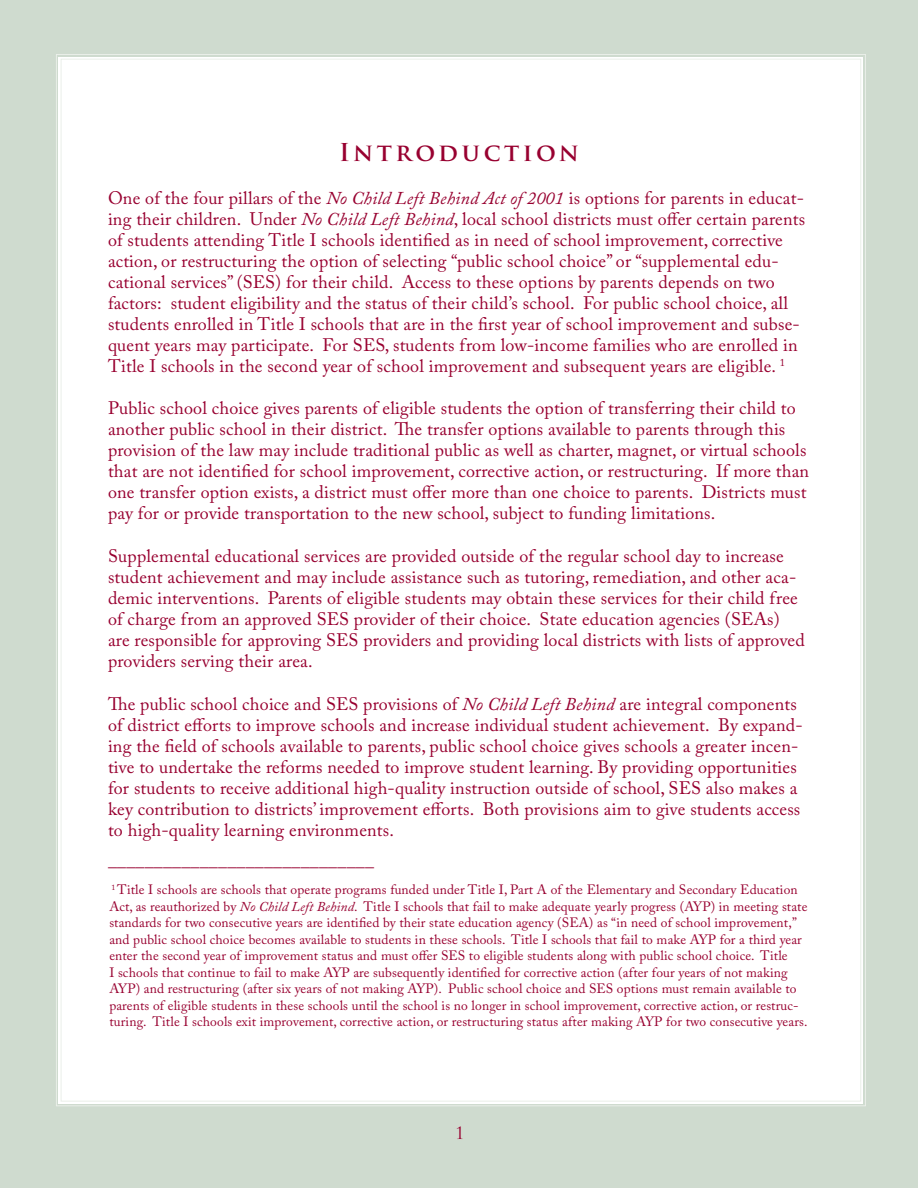
<style>
.page{position:relative;width:918px;height:1188px;background:#cfdbcf}
.page>*{position:absolute;margin:0;border:0;box-sizing:border-box;transform-origin:0 0}
.t1{font:700 24px "Trajan Pro";letter-spacing:.145em;color:#980030}
.t2{font:18px/21px "Adobe Caslon Pro";letter-spacing:.01em;color:#980030}
.t3{font:13.5px/16.5px "Adobe Caslon Pro";letter-spacing:.01em;color:#980030}
.s1{font-style:italic}
</style>
<div class="page">
<div style="left:56px;top:54px;width:810px;height:1052px;background:#fff"></div>
<p class="t1" style="left:339px;top:137px;width:241px">Introduction</p>
<p class="t2" style="left:108px;top:187px;width:699px">One of the four pillars of the <span class="s1">No Child Left Behind Act of 2001</span> is options for parents in educat&shy;ing their children. Under <span class="s1">No Child Left Behind</span>, local school districts must offer certain parents of students attending Title I schools identified as in need of school improvement, corrective action, or restructuring the option of selecting “public school choice” or “supplemental edu&shy;cational services” (SES) for their child. Access to these options by parents depends on two factors: student eligibility and the status of their child’s school. For public school choice, all students enrolled in Title I schools that are in the first year of school improvement and subse&shy;quent years may participate. For SES, students from low-income families who are enrolled in Title I schools in the second year of school improvement and subsequent years are eligible. <sup>1</sup></p>
<p class="t2" style="left:108px;top:398px;width:703px">Public school choice gives parents of eligible students the option of transferring their child to another public school in their district. The transfer options available to parents through this provision of the law may include traditional public as well as charter, magnet, or virtual schools that are not identified for school improvement, corrective action, or restructuring. If more than one transfer option exists, a district must offer more than one choice to parents. Districts must pay for or provide transportation to the new school, subject to funding limitations.</p>
<p class="t2" style="left:108px;top:545px;width:698px">Supplemental educational services are provided outside of the regular school day to increase student achievement and may include assistance such as tutoring, remediation, and other aca&shy;demic interventions. Parents of eligible students may obtain these services for their child free of charge from an approved SES provider of their choice. State education agencies (SEAs) are responsible for approving SES providers and providing local districts with lists of approved providers serving their area.</p>
<p class="t2" style="left:108px;top:693px;width:696px">The public school choice and SES provisions of <span class="s1">No Child Left Behind</span> are integral components of district efforts to improve schools and increase individual student achievement. By expand&shy;ing the field of schools available to parents, public school choice gives schools a greater incen&shy;tive to undertake the reforms needed to improve student learning. By providing opportunities for students to receive additional high-quality instruction outside of school, SES also makes a key contribution to districts’ improvement efforts. Both provisions aim to give students access to high-quality learning environments.</p>
<p class="t2" style="left:108px;top:849px;width:268px">_____________________________</p>
<p class="t3" style="left:109px;top:881px;width:700px"><sup>1</sup> Title I schools are schools that operate programs funded under Title I, Part A of the Elementary and Secondary Education Act, as reauthorized by <span class="s1">No Child Left Behind</span>. Title I schools that fail to make adequate yearly progress (AYP) in meeting state standards for two consecutive years are identified by their state education agency (SEA) as “in need of school improvement,” and public school choice becomes available to students in these schools. Title I schools that fail to make AYP for a third year enter the second year of improvement status and must offer SES to eligible students along with public school choice. Title<br>I schools that continue to fail to make AYP are subsequently identified for corrective action (after four years of not making AYP) and restructuring (after six years of not making AYP). Public school choice and SES options must remain available to parents of eligible students in these schools until the school is no longer in school improvement, corrective action, or restruc&shy;turing. Title I schools exit improvement, corrective action, or restructuring status after making AYP for two consecutive years.</p>
</div>
